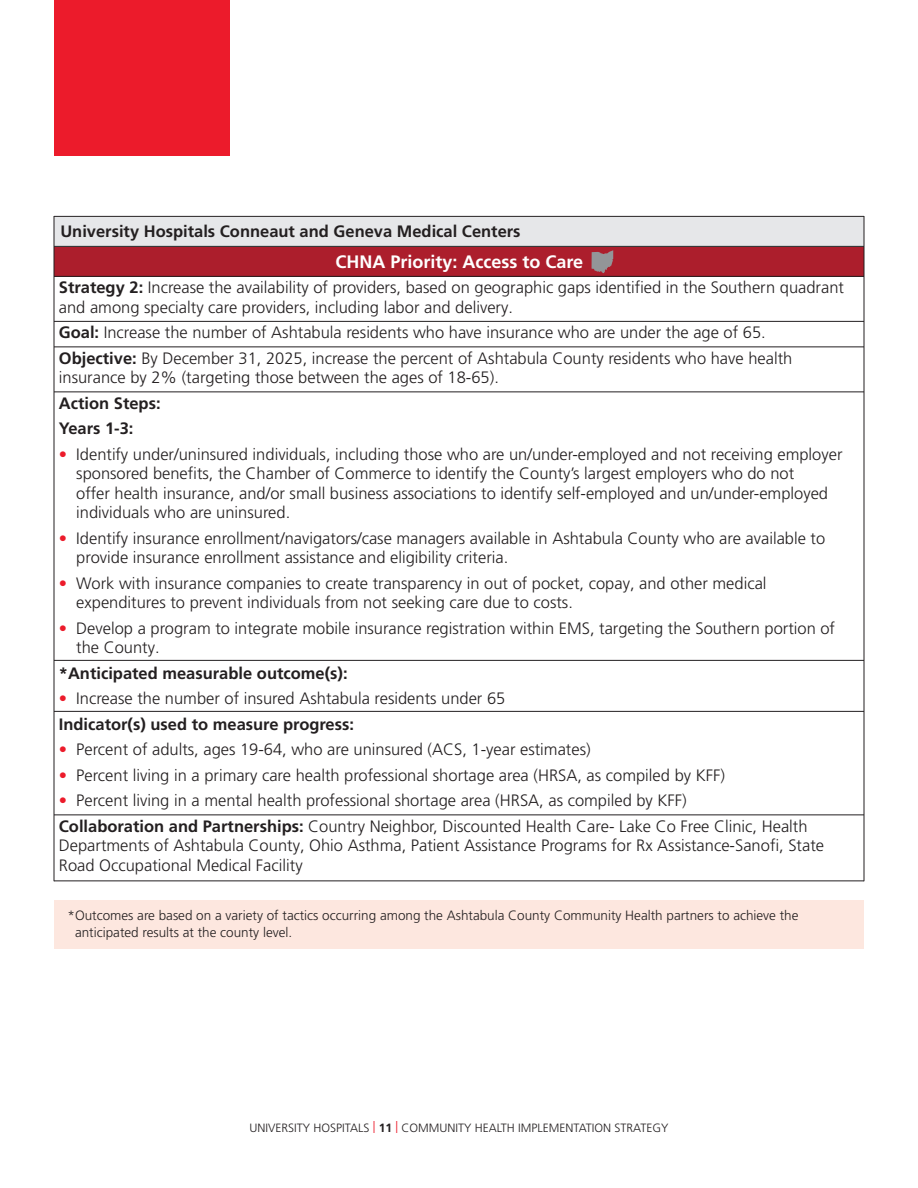
<style>
.page{position:relative;width:918px;height:1188px;background:#fff}
.page>*{position:absolute;margin:0;border:0;box-sizing:border-box;transform-origin:0 0}
.t1{font:700 18px "Frutiger LT Pro";color:#fff}
.t2{font:300 16.5px/19.5px "Frutiger LT Pro";color:#231f20}
.t3{font:700 16.5px "Frutiger LT Pro";color:#231f20}
.t4{font:300 13.5px/16.5px "Frutiger LT Pro";color:#231f20}
.t5{font:300 12px "Frutiger LT Pro";color:#231f20}
.s1{font-weight:700}
.s2{color:#ec1b2b}
</style>
<div class="page">
<div style="left:54px;top:0;width:176px;height:156px;background:#ec1b2b"></div>
<div style="left:54px;top:217px;width:810px;height:30px;background:#e6e7e9"></div>
<div style="left:54px;top:247px;width:810px;height:30px;background:#ac1e2c"></div>
<hr style="left:54px;top:216px;width:810px;height:1px;background:#231f20">
<hr style="left:54px;top:246px;width:810px;height:1px;background:#231f20">
<hr style="left:54px;top:276px;width:810px;height:1px;background:#231f20">
<hr style="left:54px;top:321px;width:810px;height:1px;background:#231f20">
<hr style="left:54px;top:346px;width:810px;height:1px;background:#231f20">
<hr style="left:54px;top:392px;width:810px;height:1px;background:#231f20">
<hr style="left:54px;top:660px;width:810px;height:1px;background:#231f20">
<hr style="left:54px;top:711px;width:810px;height:1px;background:#231f20">
<hr style="left:54px;top:814px;width:810px;height:1px;background:#231f20">
<hr style="left:54px;top:880px;width:810px;height:1px;background:#231f20">
<hr style="left:54px;top:216px;width:1px;height:665px;background:#231f20">
<hr style="left:864px;top:216px;width:1px;height:665px;background:#231f20">
<div style="left:54px;top:900px;width:810px;height:49px;background:#fde7df"></div>
<svg style="left:592px;top:250px;width:21px;height:23px"></svg>
<p class="t3" style="left:60px;top:221px;width:462px">University Hospitals Conneaut and Geneva Medical Centers</p>
<p class="t1" style="left:336px;top:251px;width:249px">CHNA Priority: Access to Care</p>
<p class="t2" style="left:59px;top:278px;width:787px"><span class="s1">Strategy 2:</span> Increase the availability of providers, based on geographic gaps identified in the Southern quadrant and among specialty care providers, including labor and delivery.</p>
<p class="t2" style="left:59px;top:323px;width:708px"><span class="s1">Goal:</span> Increase the number of Ashtabula residents who have insurance who are under the age of 65.</p>
<p class="t2" style="left:59px;top:348px;width:735px"><span class="s1">Objective:</span> By December 31, 2025, increase the percent of Ashtabula County residents who have health insurance by 2% (targeting those between the ages of 18-65).</p>
<p class="t3" style="left:59px;top:393px;width:103px">Action Steps:</p>
<p class="t3" style="left:59px;top:419px;width:76px">Years 1-3:</p>
<p class="t2" style="left:76px;top:444px;width:768px;text-indent:-17px"><span class="s2">•</span> Identify under/uninsured individuals, including those who are un/under-employed and not receiving employer sponsored benefits, the Chamber of Commerce to identify the County’s largest employers who do not<br>offer health insurance, and/or small business associations to identify self-employed and un/under-employed individuals who are uninsured.</p>
<p class="t2" style="left:76px;top:528px;width:751px;text-indent:-17px"><span class="s2">•</span> Identify insurance enrollment/navigators/case managers available in Ashtabula County who are available to provide insurance enrollment assistance and eligibility criteria.</p>
<p class="t2" style="left:76px;top:573px;width:692px;text-indent:-17px"><span class="s2">•</span> Work with insurance companies to create transparency in out of pocket, copay, and other medical expenditures to prevent individuals from not seeking care due to costs.</p>
<p class="t2" style="left:76px;top:618px;width:760px;text-indent:-17px"><span class="s2">•</span> Develop a program to integrate mobile insurance registration within EMS, targeting the Southern portion of the County.</p>
<p class="t3" style="left:59px;top:663px;width:290px">*Anticipated measurable outcome(s):</p>
<p class="t2" style="left:59px;top:689px;width:448px"><span class="s2">•</span> Increase the number of insured Ashtabula residents under 65</p>
<p class="t3" style="left:59px;top:714px;width:297px">Indicator(s) used to measure progress:</p>
<p class="t2" style="left:59px;top:740px;width:533px"><span class="s2">•</span> Percent of adults, ages 19-64, who are uninsured (ACS, 1-year estimates)</p>
<p class="t2" style="left:59px;top:765px;width:668px"><span class="s2">•</span> Percent living in a primary care health professional shortage area (HRSA, as compiled by KFF)</p>
<p class="t2" style="left:59px;top:791px;width:630px"><span class="s2">•</span> Percent living in a mental health professional shortage area (HRSA, as compiled by KFF)</p>
<p class="t2" style="left:59px;top:816px;width:767px"><span class="s1">Collaboration and Partnerships:</span> Country Neighbor, Discounted Health Care- Lake Co Free Clinic, Health<br>Departments of Ashtabula County, Ohio Asthma, Patient Assistance Programs for Rx Assistance-Sanofi, State<br>Road Occupational Medical Facility</p>
<p class="t4" style="left:75px;top:907px;width:725px;text-indent:-8px">*Outcomes are based on a variety of tactics occurring among the Ashtabula County Community Health partners to achieve the anticipated results at the county level.</p>
<p class="t5" style="left:249px;top:1121px;width:421px">UNIVERSITY HOSPITALS <span class="s2">|</span> <span class="s1">11</span> <span class="s2">|</span> COMMUNITY HEALTH IMPLEMENTATION STRATEGY</p>
</div>
